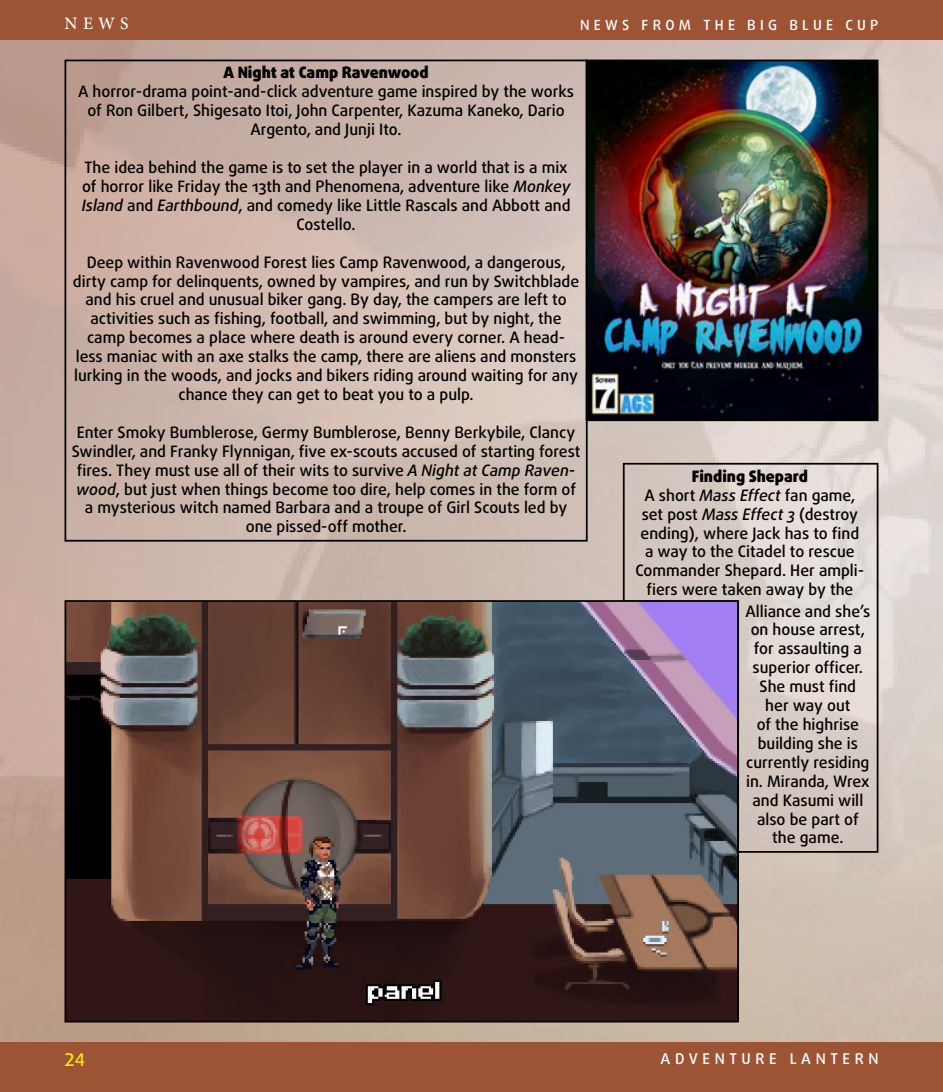
<style>
.page{position:relative;width:943px;height:1092px;background:#fff}
.page>*{position:absolute;margin:0;border:0;box-sizing:border-box;transform-origin:0 0}
.t1{font:500 17.5px "Minion Pro";color:#fff}
.t2{font:500 17.5px "Daxline Pro";color:#ffed00}
.t3{font:500 15.75px/18.9px "Daxline Pro";color:#000;text-align:center}
.t4{font:900 15.75px "Daxline Pro";color:#000}
.t5{font:500 14.88px "Daxline Pro";letter-spacing:.31em;color:#fff}
.t6{font:500 14px "Daxline Pro";letter-spacing:.31em;color:#fff}
.s1{font-style:italic}
.s2{font-weight:900}
</style>
<div class="page">
<img style="left:0;top:40px;width:943px;height:1002px">
<div style="left:0;top:1042px;width:943px;height:49px;background:#9d5435"></div>
<div style="left:0;top:0;width:943px;height:40px;background:#9d5435"></div>
<div style="left:64px;top:60px;width:523px;height:481px;border:2px solid #000"></div>
<img style="left:588px;top:63px;width:287px;height:355px">
<div style="left:585px;top:60px;width:293px;height:361px;border:2px solid #000"></div>
<svg style="left:622px;top:462px;width:257px;height:141px;background:#d6cdc6"></svg>
<img style="left:67px;top:603px;width:669px;height:416px">
<div style="left:64px;top:600px;width:675px;height:422px;border:2px solid #000"></div>
<div style="left:737px;top:600px;width:141px;height:252px;border:2px solid #000"></div>
<p class="t1" style="left:65px;top:12px;width:65px">NEWS</p>
<p class="t6" style="left:580px;top:15px;width:38px">News</p>
<p class="t6" style="left:641px;top:15px;width:237px">From Th e Big Blue Cup</p>
<p class="t4" style="left:223px;top:62px;width:206px">A Night at Camp Ravenwood</p>
<p class="t3" style="left:78px;top:82px;width:497px">A horror-drama point-and-click adventure game inspired by the works of Ron Gilbert, Shigesato Itoi, John Carpenter, Kazuma Kaneko, Dario<br>Argento, and Junji Ito.</p>
<p class="t3" style="left:82px;top:158px;width:490px">The idea behind the game is to set the player in a world that is a mix of horror like Friday the 13th and Phenomena, adventure like <span class="s1">Monkey Island</span> and <span class="s1">Earthbound</span>, and comedy like Little Rascals and Abbott and Costello.</p>
<p class="t3" style="left:73px;top:253px;width:508px">Deep within Ravenwood Forest lies Camp Ravenwood, a dangerous, dirty camp for delinquents, owned by vampires, and run by Switchblade and his cruel and unusual biker gang. By day, the campers are left to activities such as fishing, football, and swimming, but by night, the camp becomes a place where death is around every corner. A head&shy;less maniac with an axe stalks the camp, there are aliens and monsters lurking in the woods, and jocks and bikers riding around waiting for any chance they can get to beat you to a pulp.</p>
<p class="t3" style="left:72px;top:423px;width:510px">Enter Smoky Bumblerose, Germy Bumblerose, Benny Berkybile, Clancy Swindler, and Franky Flynnigan, five ex-scouts accused of starting forest fires. They must use all of their wits to survive <span class="s1">A Night at Camp Raven&shy;wood</span>, but just when things become too dire, help comes in the form of a mysterious witch named Barbara and a troupe of Girl Scouts led by one pissed-off mother.</p>
<p class="t3" style="left:635px;top:467px;width:230px"><span class="s2">Finding Shepard<br></span>A short <span class="s1">Mass Effect</span> fan game, set post <span class="s1">Mass Effect 3</span> (destroy ending), where Jack has to find a way to the Citadel to rescue<br>Commander Shepard. Her ampli&shy;fiers were taken away by the</p>
<p class="t3" style="left:745px;top:601px;width:126px">Alliance and she’s on house arrest, for assaulting a superior officer.<br>She must find<br>her way out<br>of the highrise building she is currently residing in. Miranda, Wrex and Kasumi will also be part of the game.</p>
<p class="t2" style="left:65px;top:1047px;width:22px">24</p>
<p class="t5" style="left:660px;top:1048px;width:219px">adventure lantern</p>
</div>
